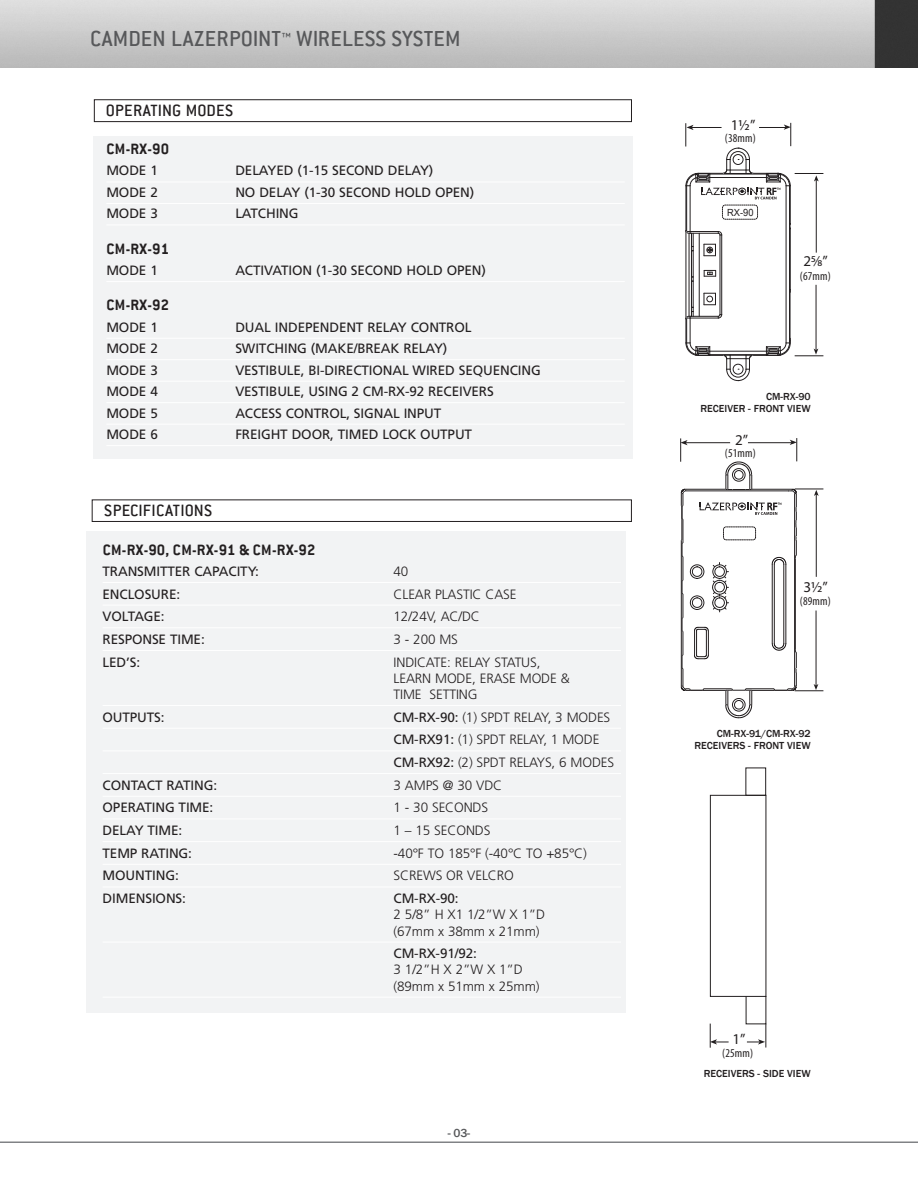
<style>
.page{position:relative;width:918px;height:1188px;background:#fff}
.page>*{position:absolute;margin:0;border:0;box-sizing:border-box;transform-origin:0 0}
.N-SS-H2__80_GRAY{font:500 24px "Conduit ITC";letter-spacing:.01em;color:#57585a}
.N-SS-H3__inside_whit{font:500 18px "Conduit ITC";color:#231f20}
.N-SS-H4_a{font:700 16.5px "Conduit ITC";letter-spacing:.025em;color:#231f20}
.N-SS-H4_a_3col{font:700 16.5px "Conduit ITC";letter-spacing:.025em;color:#231f20}
.t1{font:15px "Myriad Pro";color:#231f20}
._1N-SS-Specifiaction{font:300 13.5px/16.2px "Frutiger";letter-spacing:-.01em;color:#231f20}
.N-SS-ord_info_chart{font:13.5px "Frutiger";letter-spacing:-.01em;color:#231f20}
._1N-SS-Specifiaction-2{font:13.5px "Frutiger";letter-spacing:-.01em;color:#231f20}
.t2{font:condensed 12px "Myriad Pro";letter-spacing:.01em;color:#231f20}
.n-title_next_pages_c{font:500 12px "Franklin Gothic";color:#57585a}
.N-SS-Image_Descripti{font:500 10.5px/12.6px "Franklin Gothic";color:#231f20;text-align:right}
.t3{font:9.9px "Arial Narrow";color:#231f20;scale:1.16 1}
.s1{font-weight:400}
</style>
<div class="page">
<img style="left:0;top:0;width:918px;height:67px">
<hr style="left:0;top:1142px;width:918px;height:1px;background:#808285">
<div style="left:92px;top:500px;width:540px;height:22px;border:1px solid #231f20"></div>
<div style="left:86px;top:531px;width:540px;height:481px;background:#f2f3f4"></div>
<hr style="left:103px;top:582px;width:518px;height:1px;background:#fff">
<hr style="left:103px;top:605px;width:518px;height:1px;background:#fff">
<hr style="left:103px;top:627px;width:518px;height:1px;background:#fff">
<hr style="left:103px;top:650px;width:518px;height:1px;background:#fff">
<hr style="left:103px;top:705px;width:518px;height:1px;background:#fff">
<hr style="left:103px;top:728px;width:518px;height:1px;background:#fff">
<hr style="left:103px;top:751px;width:518px;height:1px;background:#fff">
<hr style="left:103px;top:773px;width:518px;height:1px;background:#fff">
<hr style="left:103px;top:796px;width:518px;height:1px;background:#fff">
<hr style="left:103px;top:819px;width:518px;height:1px;background:#fff">
<hr style="left:103px;top:841px;width:518px;height:1px;background:#fff">
<hr style="left:103px;top:864px;width:518px;height:1px;background:#fff">
<hr style="left:103px;top:887px;width:518px;height:1px;background:#fff">
<hr style="left:103px;top:942px;width:518px;height:1px;background:#fff">
<hr style="left:103px;top:997px;width:518px;height:1px;background:#fff">
<div style="left:710px;top:795px;width:56px;height:202px;border:1px solid #231f20"></div>
<div style="left:745px;top:768px;width:21px;height:28px;border:1px solid #231f20"></div>
<svg style="left:710px;top:1024px;width:19px;height:24px"></svg>
<svg style="left:747px;top:1024px;width:20px;height:24px"></svg>
<svg style="left:680px;top:438px;width:143px;height:281px"></svg>
<hr style="left:816px;top:177px;width:1px;height:76px;background:#231f20">
<div style="left:723px;top:527px;width:33px;height:13px;border:1px dashed #231f20;border-radius:3px"></div>
<hr style="left:690px;top:186px;width:1px;height:46px;background:#231f20">
<hr style="left:786px;top:186px;width:1px;height:157px;background:#231f20">
<hr style="left:789px;top:186px;width:1px;height:157px;background:#231f20">
<hr style="left:686px;top:186px;width:1px;height:45px;background:#231f20">
<hr style="left:790px;top:186px;width:1px;height:38px;background:#231f20">
<svg style="left:685px;top:223px;width:138px;height:158px"></svg>
<div style="left:725px;top:267px;width:13px;height:6px;background:#fff"></div>
<div style="left:725px;top:275px;width:13px;height:6px;background:#fff"></div>
<svg style="left:685px;top:123px;width:138px;height:76px"></svg>
<div style="left:722px;top:205px;width:36px;height:14px;border:1px dashed #231f20;border-radius:3px"></div>
<div style="left:93px;top:136px;width:540px;height:323px;background:#f2f3f4"></div>
<div style="left:94px;top:99px;width:538px;height:23px;border:1px solid #231f20"></div>
<hr style="left:106px;top:182px;width:519px;height:1px;background:#fff">
<hr style="left:106px;top:203px;width:519px;height:1px;background:#fff">
<hr style="left:106px;top:225px;width:519px;height:1px;background:#fff">
<hr style="left:106px;top:281px;width:519px;height:1px;background:#fff">
<hr style="left:106px;top:338px;width:519px;height:1px;background:#fff">
<hr style="left:106px;top:359px;width:519px;height:1px;background:#fff">
<hr style="left:106px;top:381px;width:519px;height:1px;background:#fff">
<hr style="left:106px;top:402px;width:519px;height:1px;background:#fff">
<hr style="left:106px;top:424px;width:519px;height:1px;background:#fff">
<hr style="left:106px;top:445px;width:519px;height:1px;background:#fff">
<p class="N-SS-H2__80_GRAY" style="left:90px;top:25px;width:372px">CAMDEN LAZERPOINT™ WIRELESS SYSTEM</p>
<p class="N-SS-H3__inside_whit" style="left:106px;top:100px;width:129px">OPERATING MODES</p>
<p class="N-SS-H4_a_3col" style="left:106px;top:139px;width:64px">CM-RX-90</p>
<p class="N-SS-ord_info_chart" style="left:106px;top:163px;width:53px">MODE 1</p>
<p class="N-SS-ord_info_chart" style="left:235px;top:163px;width:199px">DELAYED (1-15 SECOND DELAY)</p>
<p class="N-SS-ord_info_chart" style="left:106px;top:184px;width:53px">MODE 2</p>
<p class="N-SS-ord_info_chart" style="left:235px;top:184px;width:240px">NO DELAY (1-30 SECOND HOLD OPEN)</p>
<p class="N-SS-ord_info_chart" style="left:106px;top:206px;width:53px">MODE 3</p>
<p class="N-SS-ord_info_chart" style="left:235px;top:206px;width:65px">LATCHING</p>
<p class="N-SS-H4_a_3col" style="left:106px;top:239px;width:64px">CM-RX-91</p>
<p class="N-SS-ord_info_chart" style="left:106px;top:262px;width:53px">MODE 1</p>
<p class="N-SS-ord_info_chart" style="left:235px;top:262px;width:252px">ACTIVATION (1-30 SECOND HOLD OPEN)</p>
<p class="N-SS-H4_a_3col" style="left:106px;top:295px;width:64px">CM-RX-92</p>
<p class="N-SS-ord_info_chart" style="left:106px;top:319px;width:53px">MODE 1</p>
<p class="N-SS-ord_info_chart" style="left:235px;top:319px;width:238px">DUAL INDEPENDENT RELAY CONTROL</p>
<p class="N-SS-ord_info_chart" style="left:106px;top:341px;width:53px">MODE 2</p>
<p class="N-SS-ord_info_chart" style="left:235px;top:341px;width:214px">SWITCHING (MAKE/BREAK RELAY)</p>
<p class="N-SS-ord_info_chart" style="left:106px;top:362px;width:53px">MODE 3</p>
<p class="N-SS-ord_info_chart" style="left:235px;top:362px;width:307px">VESTIBULE, BI-DIRECTIONAL WIRED SEQUENCING</p>
<p class="N-SS-ord_info_chart" style="left:106px;top:384px;width:53px">MODE 4</p>
<p class="N-SS-ord_info_chart" style="left:235px;top:384px;width:260px">VESTIBULE, USING 2 CM-RX-92 RECEIVERS</p>
<p class="N-SS-ord_info_chart" style="left:106px;top:405px;width:53px">MODE 5</p>
<p class="N-SS-ord_info_chart" style="left:235px;top:405px;width:208px">ACCESS CONTROL, SIGNAL INPUT</p>
<p class="N-SS-ord_info_chart" style="left:106px;top:427px;width:53px">MODE 6</p>
<p class="N-SS-ord_info_chart" style="left:235px;top:427px;width:238px">FREIGHT DOOR, TIMED LOCK OUTPUT</p>
<p class="N-SS-H3__inside_whit" style="left:104px;top:501px;width:109px">SPECIFICATIONS</p>
<p class="N-SS-H4_a" style="left:103px;top:541px;width:214px">CM-RX-90, CM-RX-91 &amp; CM-RX-92</p>
<p class="_1N-SS-Specifiaction-2" style="left:103px;top:563px;width:158px">TRANSMITTER CAPACITY:</p>
<p class="_1N-SS-Specifiaction" style="left:394px;top:563px;width:16px">40</p>
<p class="_1N-SS-Specifiaction-2" style="left:103px;top:586px;width:79px">ENCLOSURE:</p>
<p class="_1N-SS-Specifiaction" style="left:394px;top:586px;width:124px">CLEAR PLASTIC CASE</p>
<p class="_1N-SS-Specifiaction-2" style="left:103px;top:609px;width:64px">VOLTAGE:</p>
<p class="_1N-SS-Specifiaction" style="left:394px;top:608px;width:88px">12/24V, AC/DC</p>
<p class="_1N-SS-Specifiaction-2" style="left:103px;top:631px;width:104px">RESPONSE TIME:</p>
<p class="_1N-SS-Specifiaction" style="left:394px;top:631px;width:66px">3 - 200 MS</p>
<p class="_1N-SS-Specifiaction-2" style="left:103px;top:654px;width:39px">LED’S:</p>
<p class="_1N-SS-Specifiaction" style="left:394px;top:654px;width:178px">INDICATE: RELAY STATUS,<br>LEARN MODE, ERASE MODE &amp;<br>TIME SETTING</p>
<p class="_1N-SS-Specifiaction-2" style="left:103px;top:709px;width:64px">OUTPUTS:</p>
<p class="_1N-SS-Specifiaction" style="left:394px;top:709px;width:218px"><span class="s1">CM-RX-90:</span> (1) SPDT RELAY, 3 MODES</p>
<p class="_1N-SS-Specifiaction" style="left:394px;top:732px;width:207px"><span class="s1">CM-RX91:</span> (1) SPDT RELAY, 1 MODE</p>
<p class="_1N-SS-Specifiaction" style="left:394px;top:754px;width:222px"><span class="s1">CM-RX92:</span> (2) SPDT RELAYS, 6 MODES</p>
<p class="_1N-SS-Specifiaction-2" style="left:103px;top:777px;width:116px">CONTACT RATING:</p>
<p class="_1N-SS-Specifiaction" style="left:394px;top:777px;width:110px">3 AMPS @ 30 VDC</p>
<p class="_1N-SS-Specifiaction-2" style="left:103px;top:800px;width:112px">OPERATING TIME:</p>
<p class="_1N-SS-Specifiaction" style="left:394px;top:800px;width:96px">1 - 30 SECONDS</p>
<p class="_1N-SS-Specifiaction-2" style="left:103px;top:823px;width:81px">DELAY TIME:</p>
<p class="_1N-SS-Specifiaction" style="left:394px;top:822px;width:98px">1 – 15 SECONDS</p>
<p class="_1N-SS-Specifiaction-2" style="left:103px;top:845px;width:91px">TEMP RATING:</p>
<p class="_1N-SS-Specifiaction" style="left:394px;top:845px;width:195px">-40°F TO 185°F (-40°C TO +85°C)</p>
<p class="_1N-SS-Specifiaction-2" style="left:103px;top:868px;width:78px">MOUNTING:</p>
<p class="_1N-SS-Specifiaction" style="left:394px;top:868px;width:122px">SCREWS OR VELCRO</p>
<p class="_1N-SS-Specifiaction-2" style="left:103px;top:891px;width:85px">DIMENSIONS:</p>
<p class="_1N-SS-Specifiaction" style="left:394px;top:890px;width:153px"><span class="s1">CM-RX-90:<br></span>2 5/8” H X1 1/2”W X 1”D (67mm x 38mm x 21mm)</p>
<p class="_1N-SS-Specifiaction" style="left:394px;top:945px;width:147px"><span class="s1">CM-RX-91/92:<br></span>3 1/2”H X 2”W X 1”D (89mm x 51mm x 25mm)</p>
<p class="n-title_next_pages_c" style="left:448px;top:1126px;width:24px">- 03-</p>
<p class="t1" style="left:731px;top:115px;width:26px">1½”</p>
<p class="t2" style="left:725px;top:131px;width:32px">(38mm)</p>
<p class="t3" style="left:727px;top:205px;width:24px">RX-90</p>
<p class="t1" style="left:803px;top:252px;width:26px">25⁄8”</p>
<p class="t2" style="left:800px;top:268px;width:32px">(67mm)</p>
<p class="N-SS-Image_Descripti" style="left:700px;top:390px;width:112px">CM-RX-90<br>RECEIVER - FRONT VIEW</p>
<p class="t1" style="left:735px;top:431px;width:15px">2”</p>
<p class="t2" style="left:725px;top:446px;width:32px">(51mm)</p>
<p class="t1" style="left:803px;top:578px;width:26px">3½”</p>
<p class="t2" style="left:800px;top:594px;width:32px">(89mm)</p>
<p class="N-SS-Image_Descripti" style="left:694px;top:727px;width:118px">CM-RX-91/CM-RX-92<br>RECEIVERS - FRONT VIEW</p>
<p class="t1" style="left:732px;top:1030px;width:15px">1”</p>
<p class="t2" style="left:722px;top:1046px;width:32px">(25mm)</p>
<p class="N-SS-Image_Descripti" style="left:704px;top:1067px;width:108px">RECEIVERS - SIDE VIEW</p>
</div>
